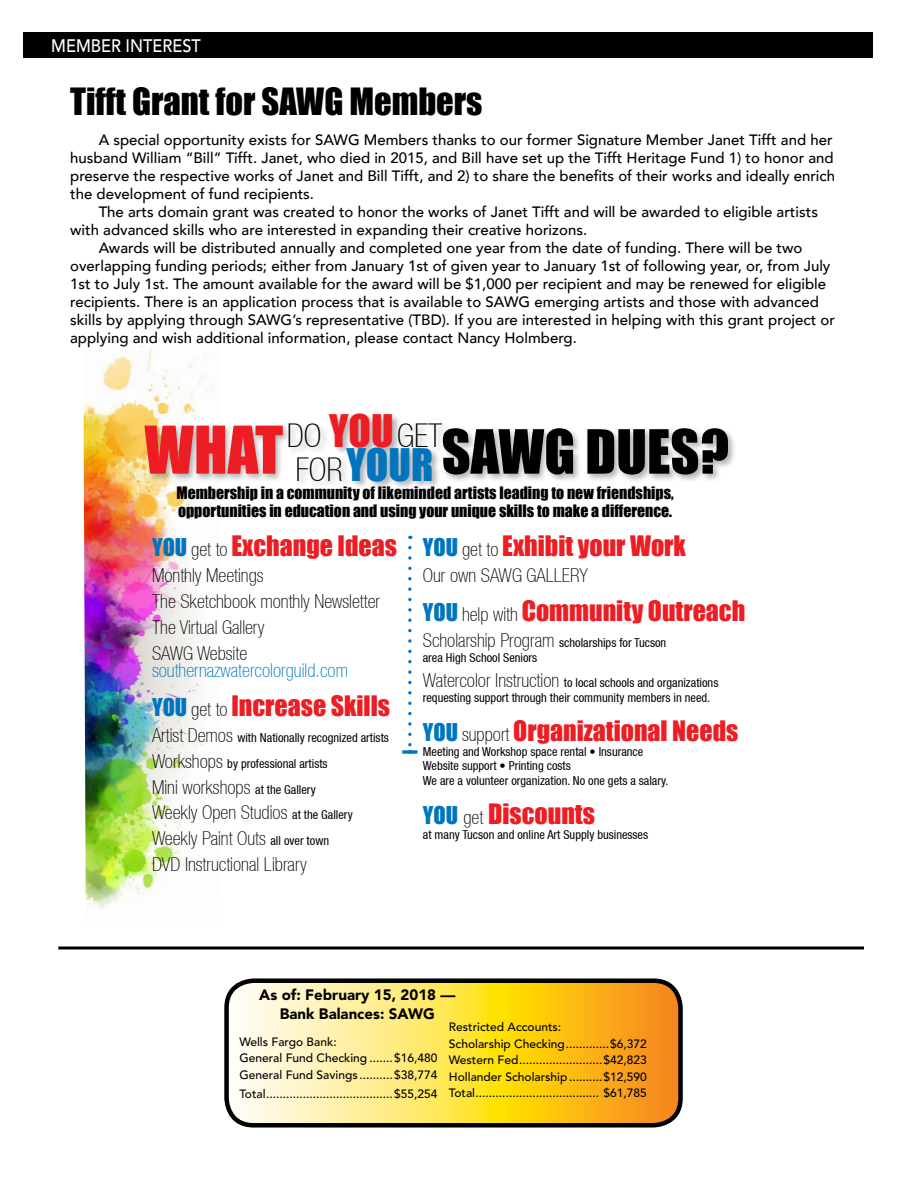
<style>
.page{position:relative;width:918px;height:1188px;background:#fff}
.page>*{position:absolute;margin:0;border:0;box-sizing:border-box;transform-origin:0 0}
.t1{font:60.75px "Impact";color:#ed1d24}
.t2{font:56.25px "Impact";color:#000}
.t3{font:41.25px "Impact";color:#0075be}
.t4{font:34.5px "Impact";color:#000}
.t5{font:100 condensed 32.85px "Helvetica Neue LT";color:#000}
.t6{font:25.8px "Impact";color:#ed1d24}
.t7{font:100 condensed 19.2px/26px "Helvetica Neue LT";color:#000}
.t8{font:100 condensed 19.2px "Helvetica Neue LT";color:#0075be}
.t9{font:500 18px "Avenir LT Std";color:#fff;scale:.91 1}
.t10{font:15.75px/18px "Impact";color:#000}
.t11{font:500 15px/18px "Avenir";color:#000}
.t12{font:900 15px/19.8px "Avenir LT Std";color:#000;text-align:center}
.t13{font:condensed 12.3px/14.7px "Helvetica Neue LT";color:#000}
.t14{font:500 12px/16.5px "Avenir LT Std";color:#000}
.s1{font-family:"Impact";font-weight:400;font-stretch:normal;font-size:41.25px;color:#ed1d24}
.s2{font-family:"Helvetica Neue LT";font-weight:100;font-stretch:condensed;font-size:32.85px;color:#000}
.s3{font-size:22.5px;color:#0075be}
.s4{font-family:"Helvetica Neue LT";font-weight:100;font-stretch:condensed;font-size:19.2px;color:#000}
.s5{font-weight:100;font-size:19.2px}
.s6{font-weight:400;font-size:12.3px}
</style>
<div class="page">
<img style="left:83px;top:340px;width:132px;height:569px">
<div style="left:143px;top:424px;width:594px;height:59px;background:#000;opacity:.3"></div>
<div style="left:286px;top:412px;width:165px;height:78px;background:#000;opacity:.3"></div>
<svg style="left:408px;top:548px;width:4px;height:199px"></svg>
<svg style="left:402px;top:750px;width:15px;height:4px"></svg>
<div style="left:24px;top:32px;width:849px;height:26px;background:#000"></div>
<svg style="left:229px;top:983px;width:449px;height:140px;background:#fcd65e"></svg>
<div style="left:224px;top:978px;width:459px;height:150px;border:4px solid #000;border-radius:27px"></div>
<svg style="left:58px;top:946px;width:806px;height:4px;background:#3f3f3f"></svg>
<p class="t9" style="left:51px;top:36px;width:166px">MEMBER INTEREST</p>
<h3 class="t4" style="left:70px;top:75px;width:414px">Tifft Grant for SAWG Members</h3>
<p class="t11" style="left:70px;top:130px;width:766px;text-indent:28px">A special opportunity exists for SAWG Members thanks to our former Signature Member Janet Tifft and her husband William “Bill” Tifft. Janet, who died in 2015, and Bill have set up the Tifft Heritage Fund 1) to honor and preserve the respective works of Janet and Bill Tifft, and 2) to share the benefits of their works and ideally enrich the development of fund recipients.</p>
<p class="t11" style="left:70px;top:202px;width:749px;text-indent:28px">The arts domain grant was created to honor the works of Janet Tifft and will be awarded to eligible artists with advanced skills who are interested in expanding their creative horizons.</p>
<p class="t11" style="left:70px;top:238px;width:766px;text-indent:28px">Awards will be distributed annually and completed one year from the date of funding. There will be two overlapping funding periods; either from January 1st of given year to January 1st of following year, or, from July 1st to July 1st. The amount available for the award will be $1,000 per recipient and may be renewed for eligible recipients. There is an application process that is available to SAWG emerging artists and those with advanced skills by applying through SAWG’s representative (TBD). If you are interested in helping with this grant project or applying and wish additional information, please contact Nancy Holmberg.</p>
<h3 class="t5" style="left:287px;top:417px;width:157px">DO <span class="s1">YOU</span>GET</h3>
<h3 class="t3" style="left:296px;top:433px;width:139px"><span class="s2">FOR</span>YOUR</h3>
<h1 class="t1" style="left:144px;top:403px;width:140px">WHAT</h1>
<h2 class="t2" style="left:442px;top:408px;width:289px">SAWG DUES?</h2>
<p class="t10" style="left:176px;top:484px;width:499px">Membership in a community of likeminded artists leading to new friendships, opportunities in education and using your unique skills to make a difference.</p>
<h3 class="t6" style="left:152px;top:526px;width:246px"><span class="s3">YOU</span> <span class="s4">get to</span> Exchange Ideas</h3>
<p class="t7" style="left:152px;top:562px;width:230px">Monthly Meetings<br>The Sketchbook monthly Newsletter<br>The Virtual Gallery<br>SAWG Website</p>
<p class="t8" style="left:152px;top:659px;width:198px">southernazwatercolorguild.com</p>
<h3 class="t6" style="left:152px;top:686px;width:239px"><span class="s3">YOU</span> <span class="s4">get to</span> Increase Skills</h3>
<p class="t13" style="left:152px;top:724px;width:238px;line-height:25.8px"><span class="s5">Artist Demos</span> with Nationally recognized artists<br><span class="s5">Workshops</span> by professional artists</p>
<p class="t7" style="left:152px;top:774px;width:202px">Mini workshops <span class="s6">at the Gallery<br></span>Weekly Open Studios <span class="s6">at the Gallery<br></span>Weekly Paint Outs <span class="s6">all over town<br></span>DVD Instructional Library</p>
<h3 class="t6" style="left:423px;top:526px;width:265px"><span class="s3">YOU</span> <span class="s4">get to</span> Exhibit your Work</h3>
<p class="t7" style="left:423px;top:562px;width:166px">Our own SAWG GALLERY</p>
<h3 class="t6" style="left:423px;top:591px;width:324px"><span class="s3">YOU</span> <span class="s4">help with</span> Community Outreach</h3>
<p class="t13" style="left:423px;top:635px;width:245px"><span class="s5">Scholarship Program</span> scholarships for Tucson area High School Seniors</p>
<p class="t13" style="left:423px;top:676px;width:297px"><span class="s5">Watercolor Instruction</span> to local schools and organizations requesting support through their community members in need.</p>
<h3 class="t6" style="left:423px;top:711px;width:317px"><span class="s3">YOU</span> <span class="s4">support</span> Organizational Needs</h3>
<p class="t13" style="left:423px;top:744px;width:247px">Meeting and Workshop space rental • Insurance<br>Website support • Printing costs<br>We are a volunteer organization. No one gets a salary.</p>
<h3 class="t6" style="left:423px;top:794px;width:174px"><span class="s3">YOU</span> <span class="s4">get</span> Discounts</h3>
<p class="t13" style="left:423px;top:827px;width:227px">at many Tucson and online Art Supply businesses</p>
<p class="t12" style="left:259px;top:984px;width:198px">As of: February 15, 2018 —<br>Bank Balances: SAWG</p>
<p class="t14" style="left:449px;top:1019px;width:199px">Restricted Accounts:<br>Scholarship Checking.............$6,372<br>Western Fed.........................$42,823<br>Hollander Scholarship..........$12,590<br>Total..................................... $61,785</p>
<p class="t14" style="left:239px;top:1034px;width:199px">Wells Fargo Bank:<br>General Fund Checking .......$16,480<br>General Fund Savings ..........$38,774</p>
<p class="t14" style="left:239px;top:1086px;width:199px">Total......................................$55,254</p>
</div>
